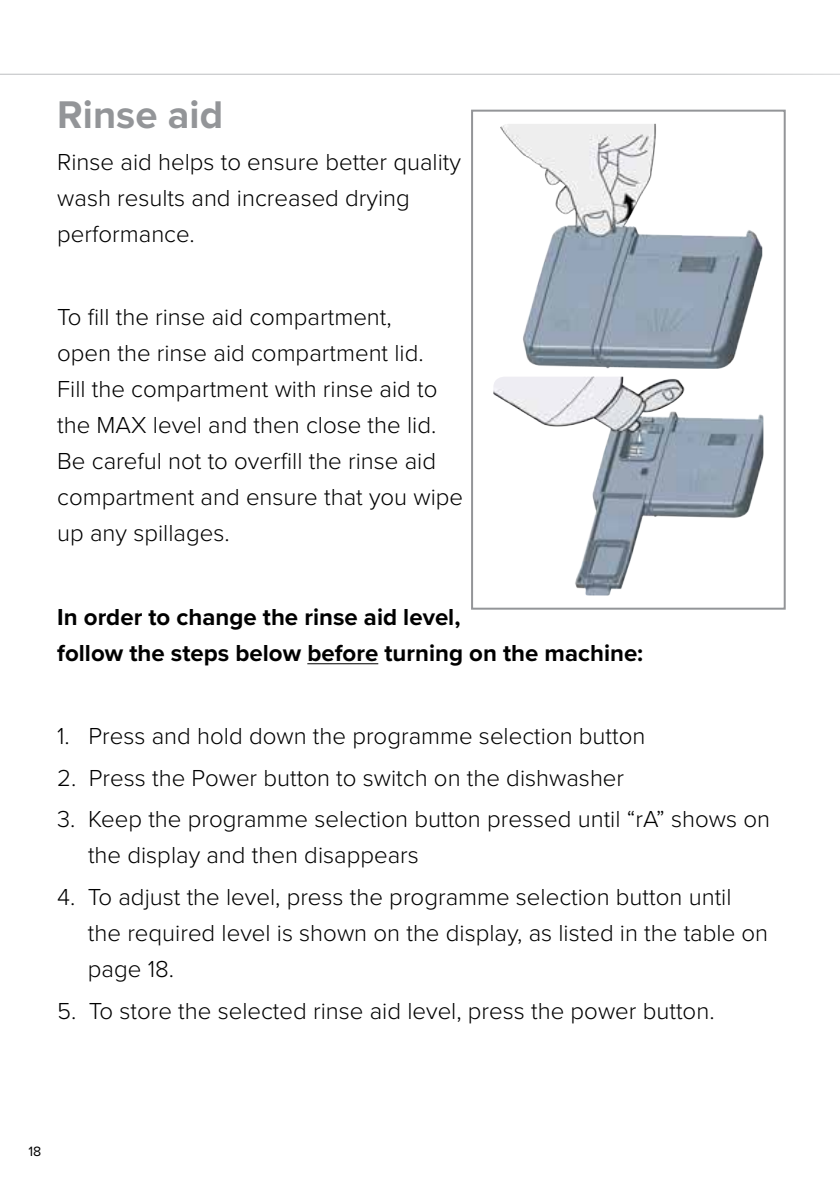
<style>
.page{position:relative;width:840px;height:1191px;background:#fff}
.page>*{position:absolute;margin:0;border:0;box-sizing:border-box;transform-origin:0 0}
.t1{font:700 40px "Proxima Nova";color:#939598}
.t2{font:300 24px/36px "Proxima Nova";color:#000}
.t3{font:700 24px/36px "Proxima Nova";color:#000}
.t4{font:14px "Proxima Nova";color:#000}
</style>
<div class="page">
<hr style="left:0;top:74px;width:839px;height:1px;background:#bcbec0">
<hr style="left:307px;top:663px;width:71px;height:1px;background:#000">
<img style="left:500px;top:124px;width:261px;height:245px">
<img style="left:493px;top:377px;width:270px;height:218px">
<div style="left:471px;top:110px;width:314px;height:499px;border:2px solid #939598"></div>
<h1 class="t1" style="left:57px;top:91px;width:167px">Rinse aid</h1>
<p class="t2" style="left:57px;top:144px;width:405px">Rinse aid helps to ensure better quality wash results and increased drying performance.</p>
<p class="t2" style="left:57px;top:299px;width:407px">To fill the rinse aid compartment,<br>open the rinse aid compartment lid.<br>Fill the compartment with rinse aid to the MAX level and then close the lid.<br>Be careful not to overfill the rinse aid compartment and ensure that you wipe up any spillages.</p>
<p class="t3" style="left:57px;top:599px;width:587px">In order to change the rinse aid level,<br>follow the steps below before turning on the machine:</p>
<p class="t2" style="left:57px;top:718px;width:589px">1. Press and hold down the programme selection button</p>
<p class="t2" style="left:57px;top:760px;width:568px">2. Press the Power button to switch on the dishwasher</p>
<p class="t2" style="left:88px;top:801px;width:683px;text-indent:-31px">3. Keep the programme selection button pressed until “rA” shows on the display and then disappears</p>
<p class="t2" style="left:88px;top:879px;width:681px;text-indent:-31px">4. To adjust the level, press the programme selection button until the required level is shown on the display, as listed in the table on page 18.</p>
<p class="t2" style="left:57px;top:993px;width:658px">5. To store the selected rinse aid level, press the power button.</p>
<p class="t4" style="left:28px;top:1143px;width:14px">18</p>
</div>
